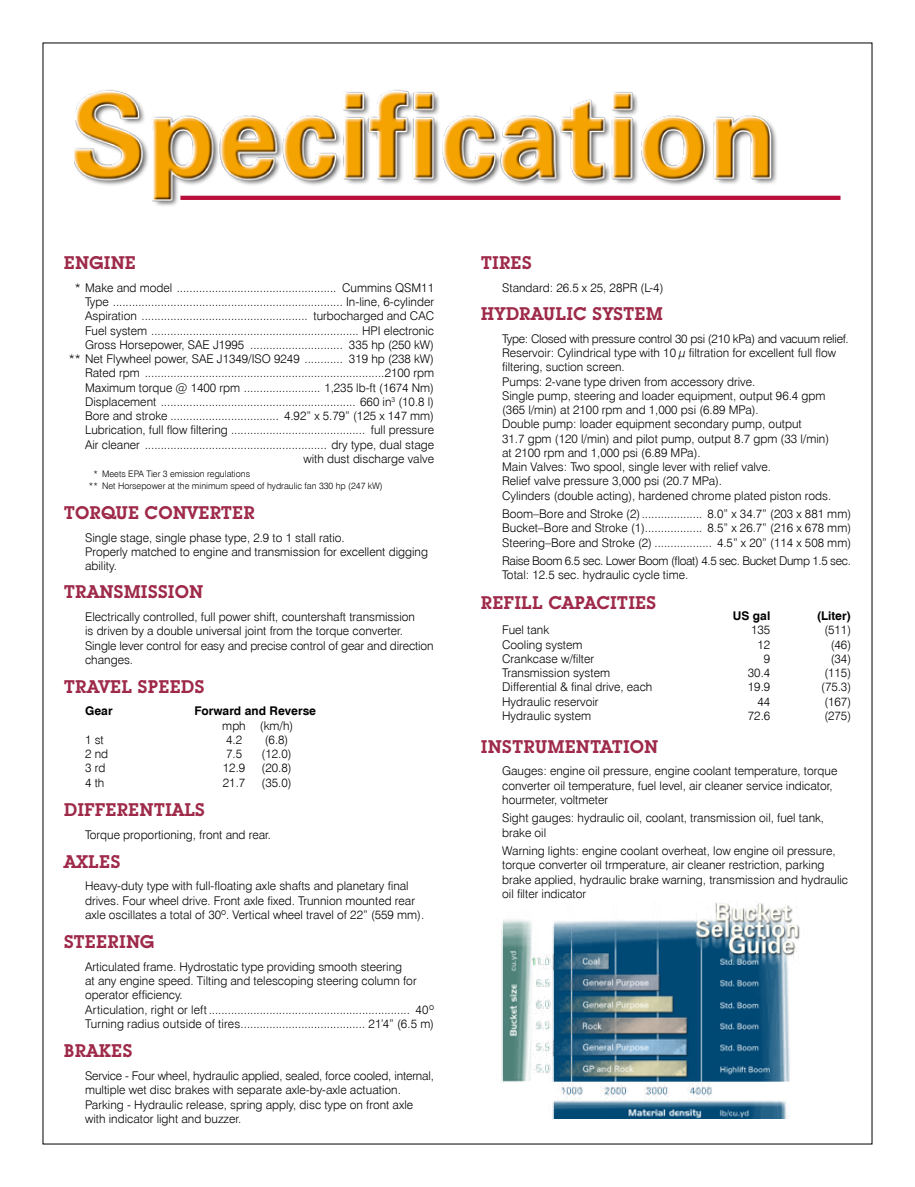
<style>
.page{position:relative;width:915px;height:1187px;background:#fff}
.page>*{position:absolute;margin:0;border:0;box-sizing:border-box;transform-origin:0 0}
.t1{font:18px "Lubal Graph Dm PL";color:#9e2949}
.t2{font:12px/14.2px "Swis 721 Lt EU";color:#000}
.t3{font:12px/14.2px "Swis 721 Lt EU";letter-spacing:-.03em;color:#000}
.t4{font:700 12px "Swis 721 EU";color:#000}
.t5{font:9px/12px "Swis 721 Lt EU";color:#000}
</style>
<div class="page">
<img style="left:74px;top:89px;width:708px;height:117px">
<hr style="left:180px;top:196px;width:660px;height:4px;background:#b90e3a">
<img style="left:501px;top:901px;width:299px;height:217px">
<h1 class="t1" style="left:64px;top:252px;width:74px">ENGINE</h1>
<p class="t2" style="left:69px;top:280px;width:366px;text-align:right">* Make and model .................................................. Cummins QSM11<br>Type ........................................................................ In-line, 6-cylinder Aspiration .................................................... turbocharged and CAC Fuel system ................................................................. HPI electronic Gross Horsepower, SAE J1995 ............................. 335 hp (250 kW)<br>** Net Flywheel power, SAE J1349/ISO 9249 ............ 319 hp (238 kW)<br>Rated rpm ...........................................................................2100 rpm Maximum torque @ 1400 rpm ........................ 1,235 lb-ft (1674 Nm)<br>Displacement ............................................................. 660 in<sup>3</sup> (10.8 l)<br>Bore and stroke .................................. 4.92” x 5.79” (125 x 147 mm)<br>Lubrication, full flow filtering .......................................... full pressure Air cleaner ......................................................... dry type, dual stage with dust discharge valve</p>
<p class="t5" style="left:89px;top:468px;width:295px;text-indent:4px">* Meets EPA Tier 3 emission regulations<br>** Net Horsepower at the minimum speed of hydraulic fan 330 hp (247 kW)</p>
<h1 class="t1" style="left:64px;top:501px;width:193px">TORQUE CONVERTER</h1>
<p class="t2" style="left:85px;top:530px;width:344px">Single stage, single phase type, 2.9 to 1 stall ratio.<br>Properly matched to engine and transmission for excellent digging ability.</p>
<h1 class="t1" style="left:64px;top:581px;width:141px">TRANSMISSION</h1>
<p class="t2" style="left:85px;top:610px;width:350px">Electrically controlled, full power shift, countershaft transmission<br>is driven by a double universal joint from the torque converter.<br>Single lever control for easy and precise control of gear and direction changes.</p>
<h1 class="t1" style="left:64px;top:675px;width:142px">TRAVEL SPEEDS</h1>
<p class="t4" style="left:85px;top:703px;width:29px">Gear</p>
<p class="t4" style="left:194px;top:703px;width:123px">Forward and Reverse</p>
<p class="t2" style="left:222px;top:718px;width:72px">mph (km/h)</p>
<p class="t2" style="left:85px;top:732px;width:20px">1 st</p>
<p class="t2" style="left:226px;top:732px;width:17px">4.2</p>
<p class="t2" style="left:265px;top:732px;width:25px">(6.8)</p>
<p class="t2" style="left:85px;top:747px;width:25px">2 nd</p>
<p class="t2" style="left:226px;top:747px;width:17px">7.5</p>
<p class="t2" style="left:261px;top:747px;width:31px">(12.0)</p>
<p class="t2" style="left:85px;top:761px;width:22px">3 rd</p>
<p class="t2" style="left:223px;top:761px;width:24px">12.9</p>
<p class="t2" style="left:261px;top:761px;width:31px">(20.8)</p>
<p class="t2" style="left:85px;top:775px;width:21px">4 th</p>
<p class="t2" style="left:223px;top:775px;width:24px">21.7</p>
<p class="t2" style="left:261px;top:775px;width:31px">(35.0)</p>
<h1 class="t1" style="left:64px;top:798px;width:143px">DIFFERENTIALS</h1>
<p class="t2" style="left:85px;top:827px;width:187px">Torque proportioning, front and rear.</p>
<h1 class="t1" style="left:64px;top:850px;width:58px">AXLES</h1>
<p class="t2" style="left:85px;top:879px;width:340px">Heavy-duty type with full-floating axle shafts and planetary final drives. Four wheel drive. Front axle fixed. Trunnion mounted rear axle oscillates a total of 30º. Vertical wheel travel of 22” (559 mm).</p>
<h1 class="t1" style="left:64px;top:930px;width:92px">STEERING</h1>
<p class="t2" style="left:85px;top:959px;width:350px">Articulated frame. Hydrostatic type providing smooth steering<br>at any engine speed. Tilting and telescoping steering column for operator efficiency.<br>Articulation, right or left............................................................... 40º Turning radius outside of tires....................................... 21’4” (6.5 m)</p>
<h1 class="t1" style="left:64px;top:1039px;width:70px">BRAKES</h1>
<p class="t2" style="left:85px;top:1068px;width:350px">Service - Four wheel, hydraulic applied, sealed, force cooled, internal, multiple wet disc brakes with separate axle-by-axle actuation.<br>Parking - Hydraulic release, spring apply, disc type on front axle with indicator light and buzzer.</p>
<h1 class="t1" style="left:480px;top:252px;width:52px">TIRES</h1>
<p class="t2" style="left:502px;top:280px;width:163px">Standard: 26.5 x 25, 28PR (L-4)</p>
<h1 class="t1" style="left:480px;top:302px;width:183px">HYDRAULIC SYSTEM</h1>
<p class="t2" style="left:502px;top:331px;width:348px">Type: Closed with pressure control 30 psi (210 kPa) and vacuum relief.<br>Reservoir: Cylindrical type with 10 µ filtration for excellent full flow filtering, suction screen.<br>Pumps: 2-vane type driven from accessory drive.<br>Single pump, steering and loader equipment, output 96.4 gpm (365 l/min) at 2100 rpm and 1,000 psi (6.89 MPa).<br>Double pump: loader equipment secondary pump, output<br>31.7 gpm (120 l/min) and pilot pump, output 8.7 gpm (33 l/min)<br>at 2100 rpm and 1,000 psi (6.89 MPa).<br>Main Valves: Two spool, single lever with relief valve.<br>Relief valve pressure 3,000 psi (20.7 MPa).<br>Cylinders (double acting), hardened chrome plated piston rods.</p>
<p class="t2" style="left:502px;top:507px;width:350px;text-align:justify">Boom–Bore and Stroke (2)................... 8.0” x 34.7” (203 x 881 mm)<br>Bucket–Bore and Stroke (1).................. 8.5” x 26.7” (216 x 678 mm)<br>Steering–Bore and Stroke (2) .................. 4.5” x 20” (114 x 508 mm)</p>
<p class="t3" style="left:502px;top:554px;width:350px">Raise Boom 6.5 sec. Lower Boom (float) 4.5 sec. Bucket Dump 1.5 sec.<br>Total: 12.5 sec. hydraulic cycle time.</p>
<h1 class="t1" style="left:480px;top:591px;width:177px">REFILL CAPACITIES</h1>
<p class="t4" style="left:732px;top:608px;width:39px">US gal</p>
<p class="t4" style="left:816px;top:608px;width:36px">(Liter)</p>
<p class="t2" style="left:502px;top:623px;width:49px">Fuel tank</p>
<p class="t2" style="left:750px;top:623px;width:21px">135</p>
<p class="t2" style="left:824px;top:623px;width:28px">(511)</p>
<p class="t2" style="left:502px;top:637px;width:82px">Cooling system</p>
<p class="t2" style="left:757px;top:637px;width:14px">12</p>
<p class="t2" style="left:830px;top:637px;width:22px">(46)</p>
<p class="t2" style="left:502px;top:651px;width:94px">Crankcase w/filter</p>
<p class="t2" style="left:763px;top:651px;width:8px">9</p>
<p class="t2" style="left:830px;top:651px;width:22px">(34)</p>
<p class="t2" style="left:502px;top:666px;width:109px">Transmission system</p>
<p class="t2" style="left:747px;top:666px;width:24px">30.4</p>
<p class="t2" style="left:824px;top:666px;width:28px">(115)</p>
<p class="t2" style="left:502px;top:680px;width:152px">Differential &amp; final drive, each</p>
<p class="t2" style="left:747px;top:680px;width:24px">19.9</p>
<p class="t2" style="left:820px;top:680px;width:31px">(75.3)</p>
<p class="t2" style="left:502px;top:694px;width:98px">Hydraulic reservoir</p>
<p class="t2" style="left:757px;top:694px;width:14px">44</p>
<p class="t2" style="left:824px;top:694px;width:28px">(167)</p>
<p class="t2" style="left:502px;top:708px;width:90px">Hydraulic system</p>
<p class="t2" style="left:747px;top:708px;width:24px">72.6</p>
<p class="t2" style="left:824px;top:708px;width:28px">(275)</p>
<h1 class="t1" style="left:480px;top:735px;width:179px">INSTRUMENTATION</h1>
<p class="t2" style="left:502px;top:764px;width:336px">Gauges: engine oil pressure, engine coolant temperature, torque converter oil temperature, fuel level, air cleaner service indicator, hourmeter, voltmeter</p>
<p class="t2" style="left:502px;top:811px;width:323px">Sight gauges: hydraulic oil, coolant, transmission oil, fuel tank, brake oil</p>
<p class="t2" style="left:502px;top:844px;width:347px">Warning lights: engine coolant overheat, low engine oil pressure, torque converter oil trmperature, air cleaner restriction, parking brake applied, hydraulic brake warning, transmission and hydraulic oil filter indicator</p>
</div>
